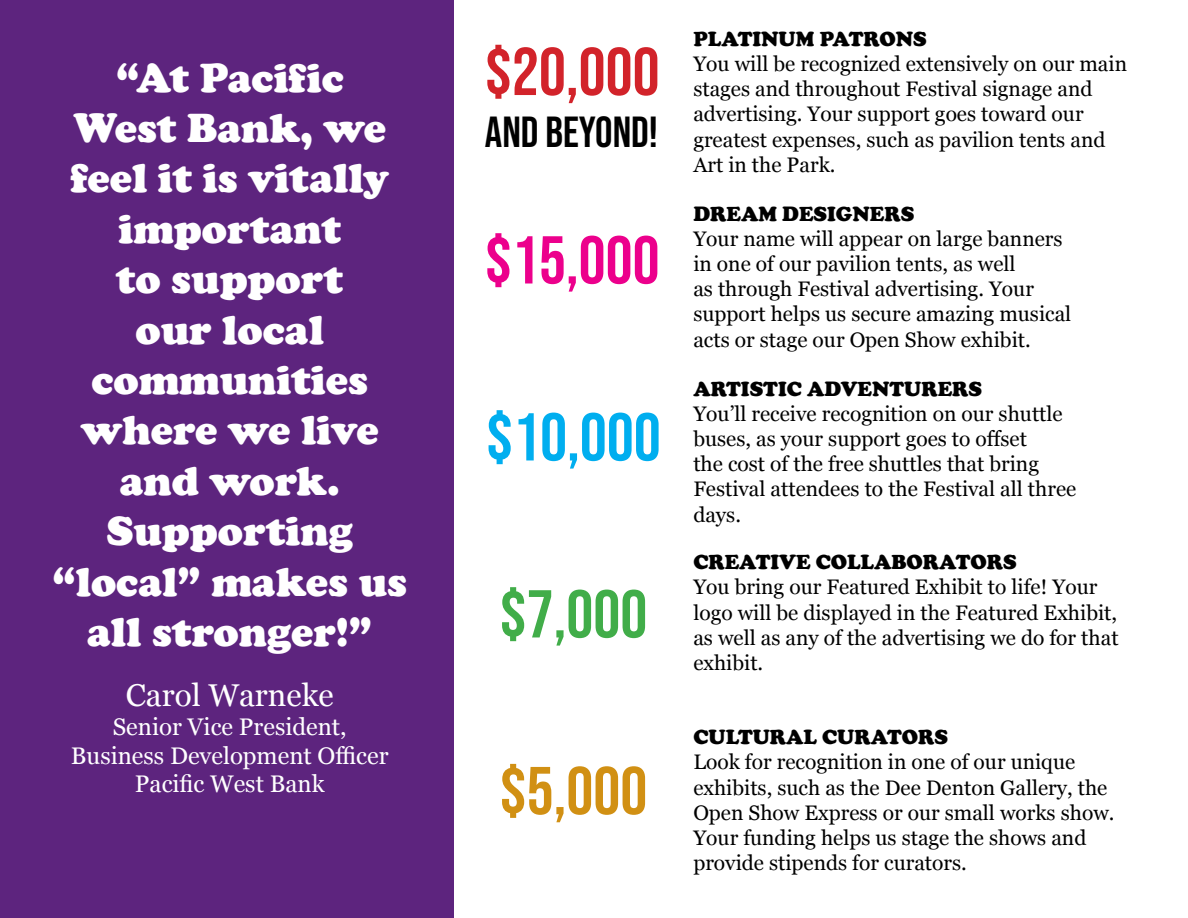
<style>
.page{position:relative;width:1188px;height:918px;background:#fff}
.page>*{position:absolute;margin:0;border:0;box-sizing:border-box;transform-origin:0 0}
.t1{font:67.5px "Bebas Neue";color:#d2232a}
.t2{font:67.5px "Bebas Neue";color:#ec008c}
.t3{font:67.5px "Bebas Neue";color:#00aeef}
.t4{font:67.5px "Bebas Neue";color:#41ad49}
.t5{font:67.5px "Bebas Neue";color:#d19013}
.t6{font:43.5px "Bebas Neue";color:#000}
.t7{font:900 42px/50.4px "Cooper";color:#fff;text-align:center}
.t8{font:31.5px "Georgia";color:#fff}
.t9{font:24px/28.8px "Georgia";color:#fff;text-align:center}
.t10{font:21px/25.2px "Georgia";color:#000}
.t11{font:900 21px "Cooper";color:#000}
</style>
<div class="page">
<div style="left:0;top:0;width:454px;height:918px;background:#5d247e"></div>
<h3 class="t7" style="left:52px;top:52px;width:357px">“At Pacific<br>West Bank, we feel it is vitally important<br>to support<br>our local communities where we live and work.<br>Supporting “local” makes us all stronger!”</h3>
<h3 class="t8" style="left:126px;top:672px;width:210px">Carol Warneke</h3>
<p class="t9" style="left:71px;top:711px;width:319px">Senior Vice President,<br>Business Development Officer<br>Pacific West Bank</p>
<h1 class="t1" style="left:485px;top:33px;width:176px">$20,000</h1>
<h2 class="t6" style="left:485px;top:108px;width:175px">AND BEYOND!</h2>
<h1 class="t2" style="left:485px;top:222px;width:176px">$15,000</h1>
<h1 class="t3" style="left:486px;top:399px;width:176px">$10,000</h1>
<h1 class="t4" style="left:500px;top:576px;width:149px">$7,000</h1>
<h1 class="t5" style="left:500px;top:753px;width:149px">$5,000</h1>
<p class="t11" style="left:693px;top:26px;width:235px">PLATINUM PATRONS</p>
<p class="t10" style="left:693px;top:50px;width:435px">You will be recognized extensively on our main stages and throughout Festival signage and advertising. Your support goes toward our greatest expenses, such as pavilion tents and Art in the Park.</p>
<p class="t11" style="left:693px;top:201px;width:222px">DREAM DESIGNERS</p>
<p class="t10" style="left:693px;top:225px;width:379px">Your name will appear on large banners in one of our pavilion tents, as well<br>as through Festival advertising. Your support helps us secure amazing musical acts or stage our Open Show exhibit.</p>
<p class="t11" style="left:693px;top:376px;width:290px">ARTISTIC ADVENTURERS</p>
<p class="t10" style="left:693px;top:400px;width:384px">You’ll receive recognition on our shuttle buses, as your support goes to offset<br>the cost of the free shuttles that bring Festival attendees to the Festival all three days.</p>
<p class="t11" style="left:693px;top:550px;width:325px">CREATIVE COLLABORATORS</p>
<p class="t10" style="left:693px;top:574px;width:427px">You bring our Featured Exhibit to life! Your logo will be displayed in the Featured Exhibit, as well as any of the advertising we do for that exhibit.</p>
<p class="t11" style="left:693px;top:725px;width:256px">CULTURAL CURATORS</p>
<p class="t10" style="left:693px;top:749px;width:423px">Look for recognition in one of our unique exhibits, such as the Dee Denton Gallery, the Open Show Express or our small works show.<br>Your funding helps us stage the shows and provide stipends for curators.</p>
</div>
